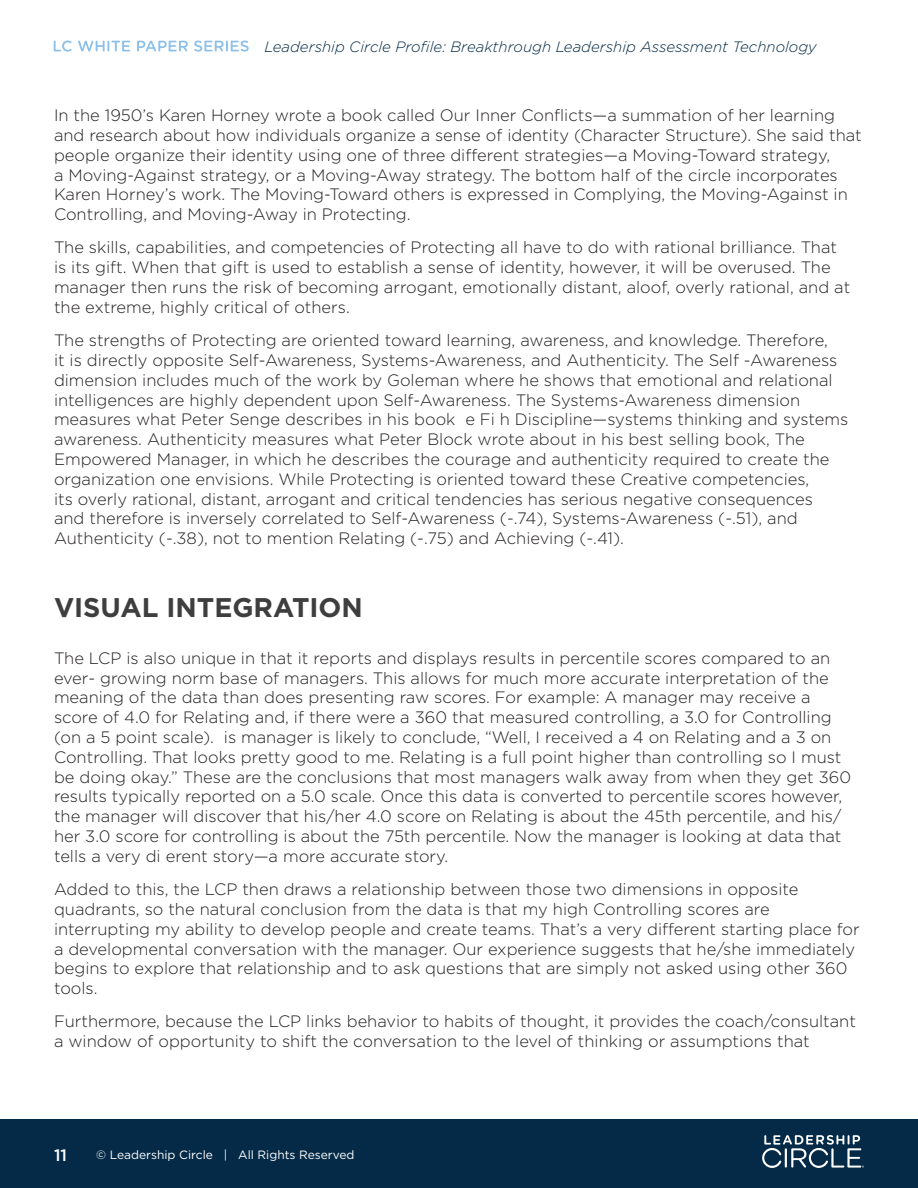
<style>
.page{position:relative;width:918px;height:1188px;background:#fff}
.page>*{position:absolute;margin:0;border:0;box-sizing:border-box;transform-origin:0 0}
.Header_Style_1{font:700 27px "Gotham";color:#3e3e3f}
.Paragraph_Style_1{font:300 16.5px/19.8px "Gotham";color:#231f20}
.t1{font:500 16.5px "Gotham";color:#fff}
.t2{font:italic 300 15px "Gotham";color:#042a47}
.t3{font:12px "Gotham";color:#fff}
</style>
<div class="page">
<svg style="left:54px;top:41px;width:18px;height:11px"></svg>
<svg style="left:78px;top:41px;width:52px;height:11px"></svg>
<svg style="left:137px;top:41px;width:51px;height:10px"></svg>
<svg style="left:194px;top:41px;width:55px;height:11px"></svg>
<div style="left:0;top:1119px;width:918px;height:69px;background:#042a47"></div>
<svg style="left:762px;top:1135px;width:102px;height:33px"></svg>
<p class="t2" style="left:265px;top:37px;width:554px">Leadership Circle Profile: Breakthrough Leadership Assessment Technology</p>
<p class="Paragraph_Style_1" style="left:54px;top:105px;width:809px">In the 1950’s Karen Horney wrote a book called Our Inner Conflicts—a summation of her learning and research about how individuals organize a sense of identity (Character Structure). She said that people organize their identity using one of three different strategies—a Moving-Toward strategy,<br>a Moving-Against strategy, or a Moving-Away strategy. The bottom half of the circle incorporates Karen Horney’s work. The Moving-Toward others is expressed in Complying, the Moving-Against in Controlling, and Moving-Away in Protecting.</p>
<p class="Paragraph_Style_1" style="left:54px;top:237px;width:798px">The skills, capabilities, and competencies of Protecting all have to do with rational brilliance. That is its gift. When that gift is used to establish a sense of identity, however, it will be overused. The manager then runs the risk of becoming arrogant, emotionally distant, aloof, overly rational, and at the extreme, highly critical of others.</p>
<p class="Paragraph_Style_1" style="left:54px;top:330px;width:796px">The strengths of Protecting are oriented toward learning, awareness, and knowledge. Therefore,<br>it is directly opposite Self-Awareness, Systems-Awareness, and Authenticity. The Self -Awareness dimension includes much of the work by Goleman where he shows that emotional and relational intelligences are highly dependent upon Self-Awareness. The Systems-Awareness dimension measures what Peter Senge describes in his book e Fi h Discipline—systems thinking and systems awareness. Authenticity measures what Peter Block wrote about in his best selling book, The Empowered Manager, in which he describes the courage and authenticity required to create the organization one envisions. While Protecting is oriented toward these Creative competencies,<br>its overly rational, distant, arrogant and critical tendencies has serious negative consequences<br>and therefore is inversely correlated to Self-Awareness (-.74), Systems-Awareness (-.51), and Authenticity (-.38), not to mention Relating (-.75) and Achieving (-.41).</p>
<p class="Header_Style_1" style="left:54px;top:590px;width:310px">VISUAL INTEGRATION</p>
<p class="Paragraph_Style_1" style="left:54px;top:648px;width:799px">The LCP is also unique in that it reports and displays results in percentile scores compared to an ever- growing norm base of managers. This allows for much more accurate interpretation of the meaning of the data than does presenting raw scores. For example: A manager may receive a score of 4.0 for Relating and, if there were a 360 that measured controlling, a 3.0 for Controlling (on a 5 point scale). is manager is likely to conclude, “Well, I received a 4 on Relating and a 3 on Controlling. That looks pretty good to me. Relating is a full point higher than controlling so I must be doing okay.” These are the conclusions that most managers walk away from when they get 360 results typically reported on a 5.0 scale. Once this data is converted to percentile scores however, the manager will discover that his/her 4.0 score on Relating is about the 45th percentile, and his/ her 3.0 score for controlling is about the 75th percentile. Now the manager is looking at data that tells a very di erent story—a more accurate story.</p>
<p class="Paragraph_Style_1" style="left:54px;top:879px;width:807px">Added to this, the LCP then draws a relationship between those two dimensions in opposite quadrants, so the natural conclusion from the data is that my high Controlling scores are interrupting my ability to develop people and create teams. That’s a very different starting place for a developmental conversation with the manager. Our experience suggests that he/she immediately begins to explore that relationship and to ask questions that are simply not asked using other 360 tools.</p>
<p class="Paragraph_Style_1" style="left:54px;top:1011px;width:804px">Furthermore, because the LCP links behavior to habits of thought, it provides the coach/consultant a window of opportunity to shift the conversation to the level of thinking or assumptions that</p>
<p class="t1" style="left:54px;top:1144px;width:15px">11</p>
<p class="t3" style="left:96px;top:1147px;width:260px">© Leadership Circle | All Rights Reserved</p>
</div>
